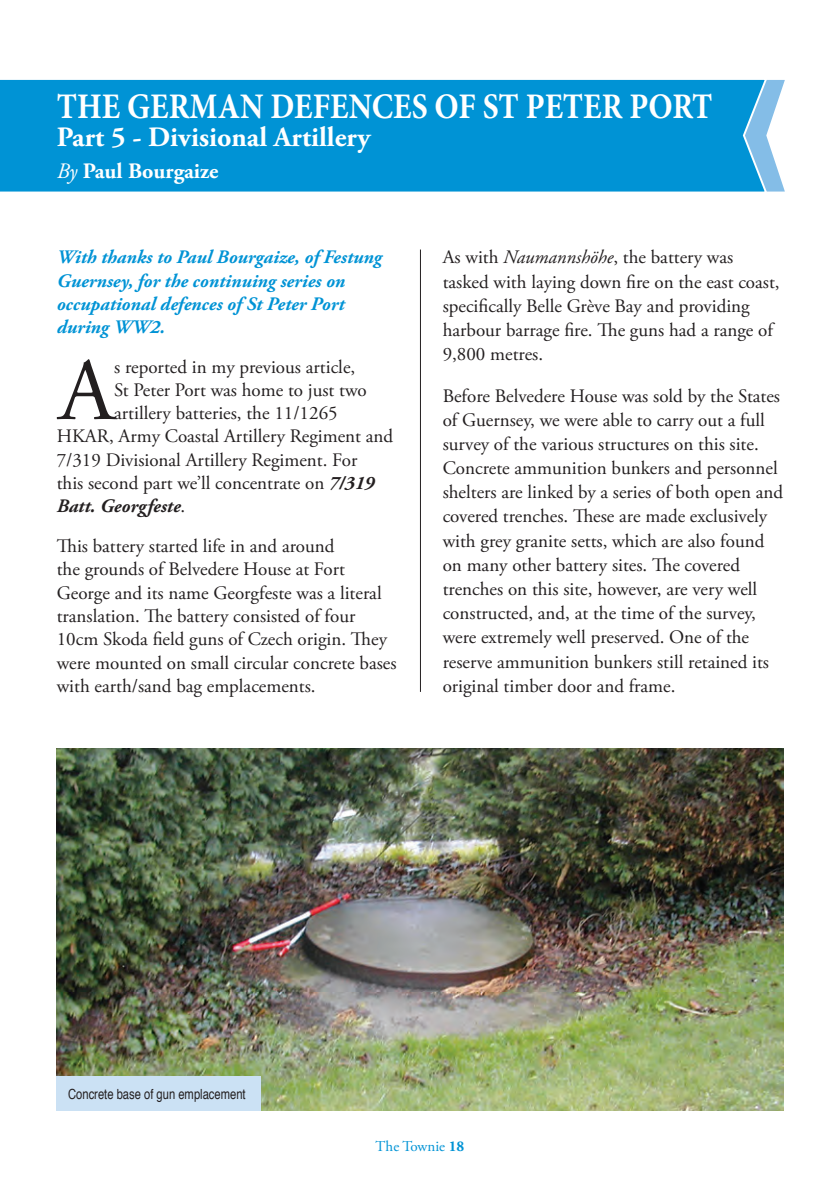
<style>
.page{position:relative;width:840px;height:1191px;background:#fff}
.page>*{position:absolute;margin:0;border:0;box-sizing:border-box;transform-origin:0 0}
.t1{font:88.4px "Adobe Garamond Pro";color:#231f20}
.t2{font:700 36px "Minion Pro";color:#fff;scale:.88 1}
.t3{font:700 28px "Adobe Garamond Pro";color:#fff}
.t4{font:700 22px "Adobe Garamond Pro";color:#fff}
.t5{font:19px/24.2px "Adobe Garamond Pro";color:#231f20}
.t6{font:italic 700 19px/23.4px "Adobe Garamond Pro";color:#0093d5}
.t7{font:15px "Adobe Garamond Pro";color:#0093d5}
.t8{font:14px "Helvetica";color:#231f20;scale:.8 1}
.s1{font-weight:400;font-style:italic}
.s2{font-weight:700;font-style:italic}
.s3{font-style:italic}
.s4{font-weight:700}
</style>
<div class="page">
<svg style="left:768px;top:80px;width:17px;height:112px"></svg>
<div style="left:0;top:79px;width:768px;height:113px;background:#0093d5"></div>
<hr style="left:419px;top:249px;width:1px;height:443px;background:#231f20">
<img style="left:57px;top:748px;width:725px;height:362px">
<div style="left:57px;top:1076px;width:204px;height:34px;background:#cbe1f4"></div>
<p class="t2" style="left:57px;top:81px;width:746px">THE GERMAN DEFENCES OF ST PETER PORT</p>
<p class="t3" style="left:57px;top:121px;width:315px">Part 5 - Divisional Artillery</p>
<p class="t4" style="left:57px;top:158px;width:163px"><span class="s1">By</span> Paul Bourgaize</p>
<p class="t6" style="left:57px;top:246px;width:326px">With thanks to Paul Bourgaize, of Festung<br>Guernsey, for the continuing series on occupational defences of St Peter Port during WW2.</p>
<p class="t1" style="left:59px;top:338px;width:57px">A</p>
<p class="t5" style="left:114px;top:355px;width:242px">s reported in my previous article,</p>
<p class="t5" style="left:114px;top:378px;width:254px">St Peter Port was home to just two</p>
<p class="t5" style="left:114px;top:401px;width:225px">artillery batteries, the 11/1265</p>
<p class="t5" style="left:57px;top:425px;width:338px">HKAR, Army Coastal Artillery Regiment and</p>
<p class="t5" style="left:57px;top:448px;width:302px">7/319 Divisional Artillery Regiment. For</p>
<p class="t5" style="left:57px;top:472px;width:319px;line-height:23.4px">this second part we’ll concentrate on <span class="s2">7/319<br>Batt. Georgfeste</span>.</p>
<p class="t5" style="left:57px;top:535px;width:341px;line-height:23.4px">This battery started life in and around<br>the grounds of Belvedere House at Fort George and its name Georgfeste was a literal translation. The battery consisted of four 10cm Skoda field guns of Czech origin. They were mounted on small circular concrete bases with earth/sand bag emplacements.</p>
<p class="t5" style="left:442px;top:246px;width:338px">As with <span class="s3">Naumannshöhe</span>, the battery was tasked with laying down fire on the east coast, specifically Belle Grève Bay and providing harbour barrage fire. The guns had a range of 9,800 metres.</p>
<p class="t5" style="left:442px;top:384px;width:342px">Before Belvedere House was sold by the States of Guernsey, we were able to carry out a full survey of the various structures on this site.<br>Concrete ammunition bunkers and personnel shelters are linked by a series of both open and covered trenches. These are made exclusively with grey granite setts, which are also found on many other battery sites. The covered trenches on this site, however, are very well constructed, and, at the time of the survey, were extremely well preserved. One of the reserve ammunition bunkers still retained its original timber door and frame.</p>
<p class="t8" style="left:68px;top:1082px;width:223px">Concrete base of gun emplacement</p>
<p class="t7" style="left:375px;top:1137px;width:90px">The Townie <span class="s4">18</span></p>
</div>
